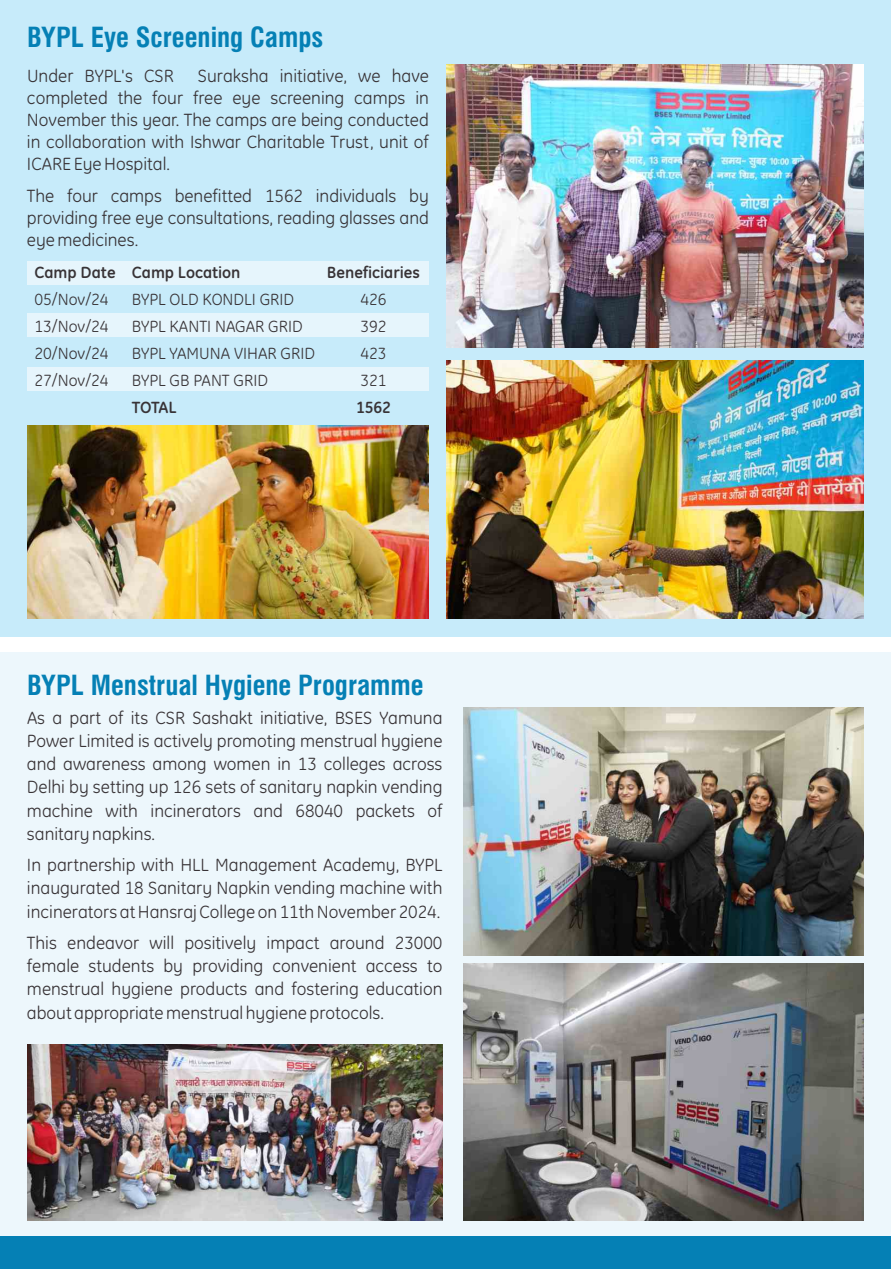
<style>
.page{position:relative;width:891px;height:1269px;background:#fff}
.page>*{position:absolute;margin:0;border:0;box-sizing:border-box;transform-origin:0 0}
.t1{font:700 condensed 27px "Swiss 721 BT";color:#0580b5}
.t2{font:18px/23.1px "GE Inspira";color:#383336;text-align:justify}
.t3{font:16.5px "GE Inspira";color:#383336}
.t4{font:700 16.5px "GE Inspira";color:#383336}
</style>
<div class="page">
<div style="left:0;top:653px;width:891px;height:616px;background:#edf7fc"></div>
<div style="left:0;top:0;width:891px;height:636px;background:#c7ebfa"></div>
<div style="left:0;top:1237px;width:891px;height:32px;background:#0580b5"></div>
<img style="left:463px;top:707px;width:401px;height:248px">
<img style="left:27px;top:1045px;width:416px;height:176px">
<img style="left:463px;top:964px;width:401px;height:257px">
<div style="left:27px;top:262px;width:402px;height:23px;background:#e6f5fc"></div>
<div style="left:27px;top:314px;width:402px;height:23px;background:#e6f5fc"></div>
<div style="left:27px;top:367px;width:402px;height:23px;background:#e6f5fc"></div>
<img style="left:447px;top:65px;width:417px;height:283px">
<img style="left:447px;top:360px;width:417px;height:258px">
<img style="left:27px;top:426px;width:402px;height:192px">
<h1 class="t1" style="left:27px;top:27px;width:298px">BYPL Eye Screening Camps</h1>
<p class="t2" style="left:27px;top:66px;width:403px;line-height:22px;text-indent:171px">Suraksha initiative, we have completed the four free eye screening camps in November this year. The camps are being conducted in collaboration with Ishwar Charitable Trust, unit of ICARE Eye Hospital.</p>
<p class="t2" style="left:27px;top:186px;width:403px;line-height:22px">The four camps benefitted 1562 individuals by providing free eye consultations, reading glasses and eye medicines.</p>
<p class="t4" style="left:34px;top:265px;width:208px">Camp Date Camp Location</p>
<p class="t4" style="left:327px;top:265px;width:95px">Beneficiaries</p>
<p class="t3" style="left:34px;top:292px;width:76px">05/Nov/24</p>
<p class="t3" style="left:132px;top:292px;width:164px">BYPL OLD KONDLI GRID</p>
<p class="t3" style="left:360px;top:292px;width:28px">426</p>
<p class="t3" style="left:34px;top:319px;width:76px">13/Nov/24</p>
<p class="t3" style="left:132px;top:319px;width:172px">BYPL KANTI NAGAR GRID</p>
<p class="t3" style="left:360px;top:319px;width:28px">392</p>
<p class="t3" style="left:34px;top:346px;width:76px">20/Nov/24</p>
<p class="t3" style="left:132px;top:346px;width:185px">BYPL YAMUNA VIHAR GRID</p>
<p class="t3" style="left:360px;top:346px;width:28px">423</p>
<p class="t3" style="left:34px;top:373px;width:76px">27/Nov/24</p>
<p class="t3" style="left:132px;top:373px;width:138px">BYPL GB PANT GRID</p>
<p class="t3" style="left:360px;top:373px;width:28px">321</p>
<p class="t4" style="left:132px;top:400px;width:46px">TOTAL</p>
<p class="t4" style="left:356px;top:400px;width:36px">1562</p>
<p class="t2" style="left:27px;top:65px;width:148px">Under BYPL's CSR</p>
<h1 class="t1" style="left:27px;top:675px;width:398px">BYPL Menstrual Hygiene Programme</h1>
<p class="t2" style="left:27px;top:708px;width:417px">As a part of its CSR Sashakt initiative, BSES Yamuna Power Limited is actively promoting menstrual hygiene and awareness among women in 13 colleges across Delhi by setting up 126 sets of sanitary napkin vending machine with incinerators and 68040 packets of sanitary napkins.</p>
<p class="t2" style="left:27px;top:855px;width:417px">In partnership with HLL Management Academy, BYPL inaugurated 18 Sanitary Napkin vending machine with incinerators at Hansraj College on 11th November 2024.</p>
<p class="t2" style="left:27px;top:933px;width:417px">This endeavor will positively impact around 23000 female students by providing convenient access to menstrual hygiene products and fostering education about appropriate menstrual hygiene protocols.</p>
</div>
